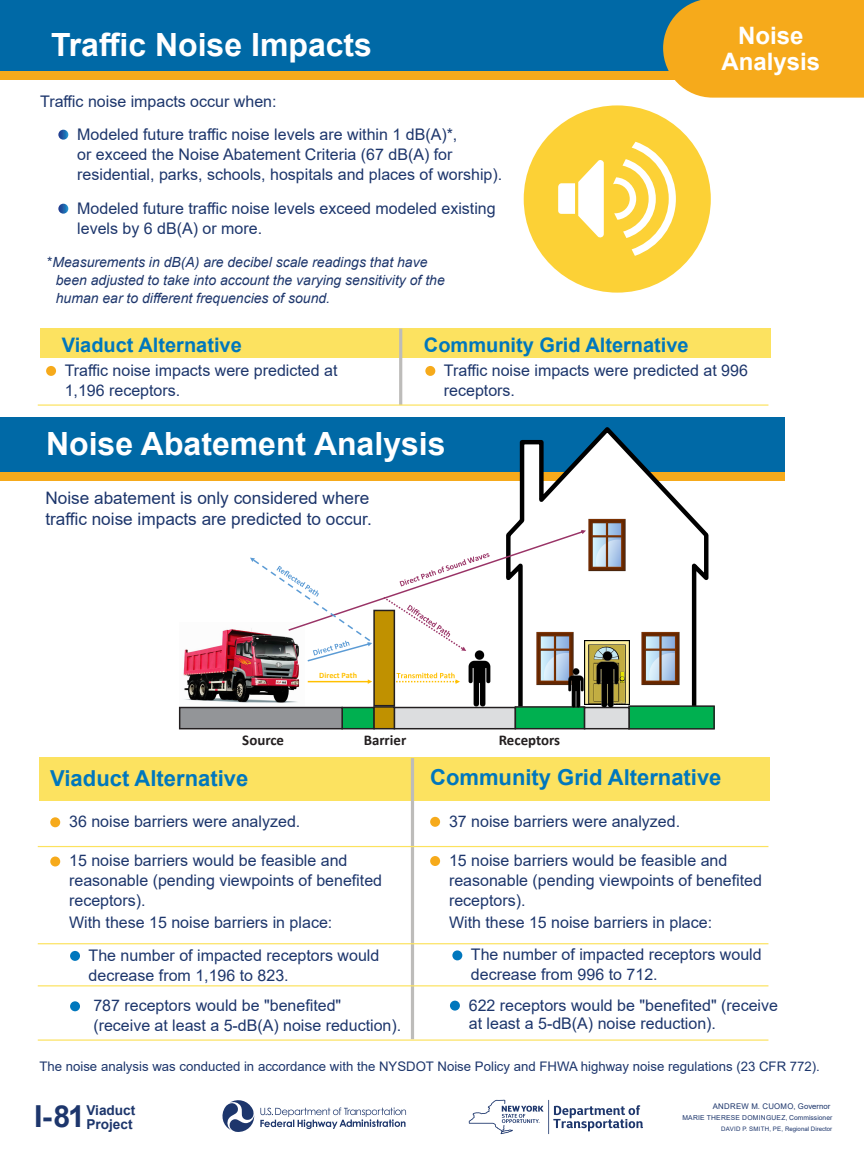
<style>
.page{position:relative;width:864px;height:1152px;background:#fff}
.page>*{position:absolute;margin:0;border:0;box-sizing:border-box;transform-origin:0 0}
.Board_title{font:700 32px "Arial";color:#fff}
.t1{font:700 30.32px "Arial";color:#1d366c}
.Board_title-2{font:700 24px/26px "Arial";color:#fff;text-align:center}
.Board_title-3{font:700 22px "Arial";color:#0077bd}
.t2{font:700 20px "Arial";color:#0077bd}
.t3{font:17.2px/20.6px "Arial";color:#1d366c}
.Bullets{font:16px/20px "Arial";color:#1d366c}
.t4{font:700 14.88px "Calibri";color:#231f20}
.Bullets-2{font:italic 14px/17.6px "Arial";color:#1d366c}
.t5{font:700 13.64px/14.3px "Arial";color:#1d366c}
.t6{font:13.2px "Arial";color:#1d366c}
.t7{font:700 8.2px "Calibri";color:#ffc000}
.t8{font:7.8px "Arial";letter-spacing:.035em;color:#1d366c}
.t9{font:6.76px "Arial";letter-spacing:.035em;color:#1d366c}
.t10{font:6.12px "Arial";color:#1d366c}
.s1{font-style:normal}
</style>
<div class="page">
<svg style="left:222px;top:1100px;width:184px;height:32px"></svg>
<svg style="left:553px;top:1105px;width:90px;height:26px"></svg>
<hr style="left:548px;top:1100px;width:1px;height:34px;background:#1d366c">
<svg style="left:469px;top:1100px;width:75px;height:34px"></svg>
<div style="left:40px;top:329px;width:731px;height:29px;background:#fce260"></div>
<div style="left:0;top:417px;width:784px;height:55px;background:#0069a6"></div>
<div style="left:0;top:0;width:729px;height:71px;background:#0069a6"></div>
<div style="left:0;top:71px;width:690px;height:9px;background:#f6aa1b"></div>
<div style="left:0;top:472px;width:784px;height:8px;background:#f6aa1b"></div>
<svg style="left:58px;top:130px;width:10px;height:10px"></svg>
<svg style="left:58px;top:204px;width:10px;height:10px"></svg>
<div style="left:425px;top:366px;width:10px;height:10px;background:#f6aa1b;border-radius:50%"></div>
<div style="left:46px;top:366px;width:10px;height:10px;background:#f6aa1b;border-radius:50%"></div>
<svg style="left:524px;top:105px;width:186px;height:187px"></svg>
<hr style="left:399px;top:329px;width:3px;height:76px;background:#bdbcba">
<svg style="left:504px;top:427px;width:207px;height:280px"></svg>
<img style="left:183px;top:629px;width:117px;height:74px">
<div style="left:374px;top:610px;width:20px;height:96px;background:#c09100"></div>
<div style="left:373px;top:610px;width:22px;height:96px;border:1px solid #231f20"></div>
<img style="left:451px;top:662px;width:57px;height:45px">
<img style="left:586px;top:515px;width:42px;height:59px">
<img style="left:586px;top:641px;width:43px;height:10px">
<img style="left:534px;top:662px;width:41px;height:26px">
<img style="left:640px;top:629px;width:41px;height:59px">
<div style="left:629px;top:706px;width:85px;height:23px;background:#00b050"></div>
<div style="left:628px;top:705px;width:87px;height:25px;border:1px solid #231f20"></div>
<div style="left:342px;top:708px;width:32px;height:21px;background:#00b050"></div>
<div style="left:341px;top:707px;width:34px;height:22px;border:1px solid #231f20"></div>
<div style="left:394px;top:708px;width:121px;height:21px;background:#dcdddf"></div>
<div style="left:394px;top:707px;width:122px;height:22px;border:1px solid #231f20"></div>
<div style="left:180px;top:708px;width:162px;height:21px;background:#939598"></div>
<div style="left:179px;top:707px;width:164px;height:22px;border:1px solid #231f20"></div>
<div style="left:374px;top:707px;width:20px;height:22px;background:#c09100"></div>
<div style="left:373px;top:706px;width:22px;height:23px;border:1px solid #231f20"></div>
<div style="left:515px;top:707px;width:70px;height:22px;background:#00b050"></div>
<div style="left:515px;top:706px;width:70px;height:23px;border:1px solid #231f20"></div>
<div style="left:585px;top:708px;width:44px;height:21px;background:#dcdddf"></div>
<div style="left:584px;top:707px;width:46px;height:22px;border:1px solid #231f20"></div>
<svg style="left:308px;top:679px;width:64px;height:5px"></svg>
<svg style="left:250px;top:530px;width:336px;height:132px"></svg>
<svg style="left:396px;top:673px;width:64px;height:11px"></svg>
<img style="left:579px;top:651px;width:57px;height:57px">
<img style="left:557px;top:668px;width:39px;height:40px">
<div style="left:39px;top:757px;width:731px;height:44px;background:#fce260"></div>
<hr style="left:411px;top:758px;width:3px;height:281px;background:#bdbcba">
<hr style="left:38px;top:846px;width:730px;height:1px;background:#fce25e">
<hr style="left:38px;top:943px;width:730px;height:1px;background:#fce25e">
<hr style="left:38px;top:985px;width:730px;height:1px;background:#fce25e">
<hr style="left:38px;top:1039px;width:730px;height:2px;background:#fce25e">
<hr style="left:38px;top:404px;width:730px;height:2px;background:#fce25e">
<div style="left:50px;top:817px;width:10px;height:10px;background:#f6aa1b;border-radius:50%"></div>
<div style="left:50px;top:857px;width:10px;height:9px;background:#f6aa1b;border-radius:50%"></div>
<div style="left:70px;top:951px;width:10px;height:10px;background:#0077bd;border-radius:50%"></div>
<div style="left:70px;top:1001px;width:10px;height:10px;background:#0077bd;border-radius:50%"></div>
<div style="left:430px;top:817px;width:10px;height:10px;background:#f6aa1b;border-radius:50%"></div>
<div style="left:430px;top:856px;width:10px;height:10px;background:#f6aa1b;border-radius:50%"></div>
<div style="left:452px;top:950px;width:10px;height:10px;background:#0077bd;border-radius:50%"></div>
<div style="left:450px;top:1001px;width:10px;height:10px;background:#0077bd;border-radius:50%"></div>
<div style="left:663px;top:0;width:201px;height:98px;background:#f6aa1b"></div>
<p class="Board_title" style="left:51px;top:22px;width:323px">Traffic Noise Impacts</p>
<p class="Bullets" style="left:40px;top:91px;width:238px">Traffic noise impacts occur when:</p>
<p class="Bullets" style="left:77px;top:124px;width:427px">Modeled future traffic noise levels are within 1 dB(A)*,<br>or exceed the Noise Abatement Criteria (67 dB(A) for residential, parks, schools, hospitals and places of worship).</p>
<p class="Bullets" style="left:77px;top:198px;width:420px">Modeled future traffic noise levels exceed modeled existing levels by 6 dB(A) or more.</p>
<p class="Bullets-2" style="left:56px;top:254px;width:391px;text-indent:-9px"><span class="s1">*</span>Measurements in dB(A) are decibel scale readings that have been adjusted to take into account the varying sensitivity of the human ear to different frequencies of sound.</p>
<p class="t2" style="left:62px;top:331px;width:182px">Viaduct Alternative</p>
<p class="t2" style="left:424px;top:331px;width:266px">Community Grid Alternative</p>
<p class="Board_title-2" style="left:722px;top:23px;width:100px">Noise<br>Analysis</p>
<p class="Bullets" style="left:65px;top:360px;width:274px">Traffic noise impacts were predicted at<br>1,196 receptors.</p>
<p class="Board_title" style="left:46px;top:421px;width:401px">Noise Abatement Analysis</p>
<p class="Bullets" style="left:444px;top:360px;width:306px">Traffic noise impacts were predicted at 996 receptors.</p>
<p class="t3" style="left:45px;top:488px;width:328px">Noise abatement is only considered where traffic noise impacts are predicted to occur.</p>
<p class="t7" style="left:319px;top:669px;width:39px">Direct Path</p>
<p class="t4" style="left:242px;top:730px;width:43px">Source</p>
<p class="t4" style="left:364px;top:730px;width:44px">Barrier</p>
<p class="t4" style="left:499px;top:730px;width:63px">Receptors</p>
<p class="Board_title-3" style="left:50px;top:763px;width:200px">Viaduct Alternative</p>
<p class="Bullets" style="left:69px;top:812px;width:233px">36 noise barriers were analyzed.</p>
<p class="Bullets" style="left:69px;top:851px;width:315px">15 noise barriers would be feasible and reasonable (pending viewpoints of benefited receptors).</p>
<p class="Bullets" style="left:69px;top:913px;width:265px">With these 15 noise barriers in place:</p>
<p class="Bullets" style="left:89px;top:945px;width:292px">The number of impacted receptors would decrease from 1,196 to 823.</p>
<p class="Bullets" style="left:93px;top:996px;width:309px">787 receptors would be "benefited" (receive at least a 5-dB(A) noise reduction).</p>
<p class="Board_title-3" style="left:430px;top:762px;width:293px">Community Grid Alternative</p>
<p class="Bullets" style="left:449px;top:811px;width:233px">37 noise barriers were analyzed.</p>
<p class="Bullets" style="left:449px;top:850px;width:315px">15 noise barriers would be feasible and reasonable (pending viewpoints of benefited receptors).</p>
<p class="Bullets" style="left:449px;top:912px;width:265px">With these 15 noise barriers in place:</p>
<p class="Bullets" style="left:471px;top:945px;width:292px">The number of impacted receptors would decrease from 996 to 712.</p>
<p class="Bullets" style="left:469px;top:996px;width:311px;line-height:18px">622 receptors would be "benefited" (receive at least a 5-dB(A) noise reduction).</p>
<p class="t6" style="left:39px;top:1057px;width:782px">The noise analysis was conducted in accordance with the NYSDOT Noise Policy and FHWA highway noise regulations (23 CFR 772).</p>
<p class="t5" style="left:86px;top:1103px;width:51px">Viaduct<br>Project</p>
<h2 class="t1" style="left:34px;top:1095px;width:52px">I-81</h2>
<p class="t8" style="left:713px;top:1101px;width:119px">ANDREW M. CUOMO, Governor</p>
<p class="t9" style="left:682px;top:1113px;width:151px">MARIE THERESE DOMINGUEZ, Commissioner</p>
<p class="t10" style="left:721px;top:1124px;width:113px">DAVID P. SMITH, PE, Regional Director</p>
</div>
